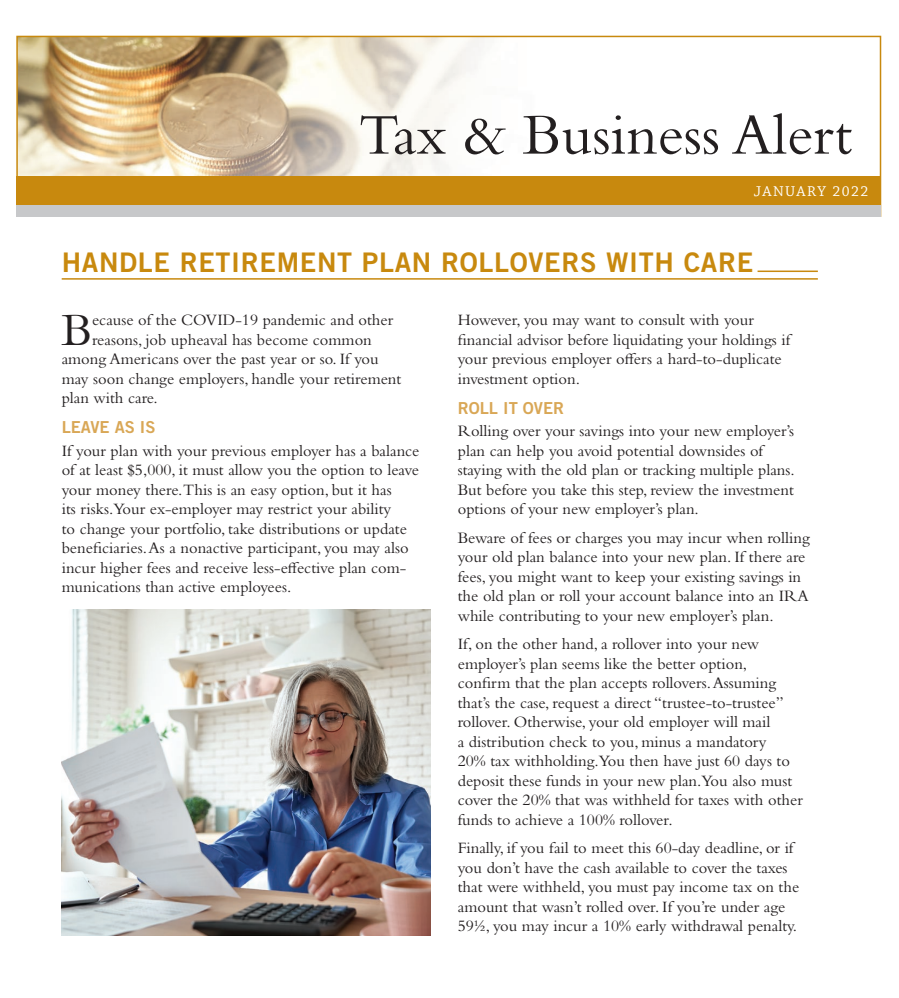
<style>
.page{position:relative;width:899px;height:998px;background:#fff}
.page>*{position:absolute;margin:0;border:0;box-sizing:border-box;transform-origin:0 0}
.t1{font:60px "Bembo Std";color:#231f20}
.t2{font:47.85px "Bembo Std";color:#231f20}
.t3{font:27px "Trade Gothic LT Std Bd 2";letter-spacing:.025em;color:#c8890e}
.t4{font:16.5px/19.5px "Bembo Std";color:#231f20}
.t5{font:16.5px "Trade Gothic LT Std Bd 2";color:#d9a756}
.t6{font:15px "Chaparral Pro";letter-spacing:.1em;color:#fff}
</style>
<div class="page">
<img style="left:19px;top:39px;width:465px;height:137px">
<hr style="left:757px;top:270px;width:61px;height:2px;background:#c8890e">
<hr style="left:62px;top:278px;width:756px;height:2px;background:#c8890e">
<div style="left:16px;top:36px;width:865px;height:181px;border:2px solid #c8890e"></div>
<div style="left:17px;top:176px;width:864px;height:40px;background:#c7c8ca"></div>
<div style="left:17px;top:176px;width:864px;height:28px;background:#c8890e"></div>
<img style="left:62px;top:609px;width:369px;height:326px">
<h1 class="t1" style="left:359px;top:100px;width:495px">Tax &amp; Business Alert</h1>
<p class="t6" style="left:754px;top:183px;width:116px">JANUARY 2022</p>
<h3 class="t3" style="left:62px;top:246px;width:693px">HANDLE RETIREMENT PLAN ROLLOVERS WITH CARE</h3>
<h2 class="t2" style="left:62px;top:302px;width:32px">B</h2>
<p class="t4" style="left:92px;top:310px;width:303px">ecause of the COVID-19 pandemic and other</p>
<p class="t4" style="left:92px;top:329px;width:281px">reasons, job upheaval has become common</p>
<p class="t4" style="left:62px;top:349px;width:318px">among Americans over the past year or so. If you</p>
<p class="t4" style="left:62px;top:368px;width:341px">may soon change employers, handle your retirement</p>
<p class="t4" style="left:62px;top:388px;width:98px">plan with care.</p>
<p class="t5" style="left:62px;top:417px;width:95px">LEAVE AS IS</p>
<p class="t4" style="left:62px;top:440px;width:359px">If your plan with your previous employer has a balance of at least $5,000, it must allow you the option to leave your money there.This is an easy option, but it has<br>its risks.Your ex-employer may restrict your ability<br>to change your portfolio, take distributions or update beneficiaries. As a nonactive participant, you may also incur higher fees and receive less-effective plan com&shy;munications than active employees.</p>
<p class="t4" style="left:458px;top:310px;width:334px">However, you may want to consult with your financial advisor before liquidating your holdings if your previous employer offers a hard-to-duplicate investment option.</p>
<p class="t5" style="left:458px;top:397px;width:108px">ROLL IT OVER</p>
<p class="t4" style="left:458px;top:421px;width:338px">Rolling over your savings into your new employer’s plan can help you avoid potential downsides of staying with the old plan or tracking multiple plans.<br>But before you take this step, review the investment options of your new employer’s plan.</p>
<p class="t4" style="left:458px;top:527px;width:353px">Beware of fees or charges you may incur when rolling your old plan balance into your new plan. If there are fees, you might want to keep your existing savings in the old plan or roll your account balance into an IRA while contributing to your new employer’s plan.</p>
<p class="t4" style="left:458px;top:634px;width:347px">If, on the other hand, a rollover into your new employer’s plan seems like the better option, confirm that the plan accepts rollovers. Assuming that’s the case, request a direct “trustee-to-trustee” rollover. Otherwise, your old employer will mail<br>a distribution check to you, minus a mandatory<br>20% tax withholding.You then have just 60 days to deposit these funds in your new plan.You also must cover the 20% that was withheld for taxes with other funds to achieve a 100% rollover.</p>
<p class="t4" style="left:458px;top:838px;width:343px">Finally, if you fail to meet this 60-day deadline, or if you don’t have the cash available to cover the taxes that were withheld, you must pay income tax on the amount that wasn’t rolled over. If you’re under age 59½, you may incur a 10% early withdrawal penalty.</p>
</div>
